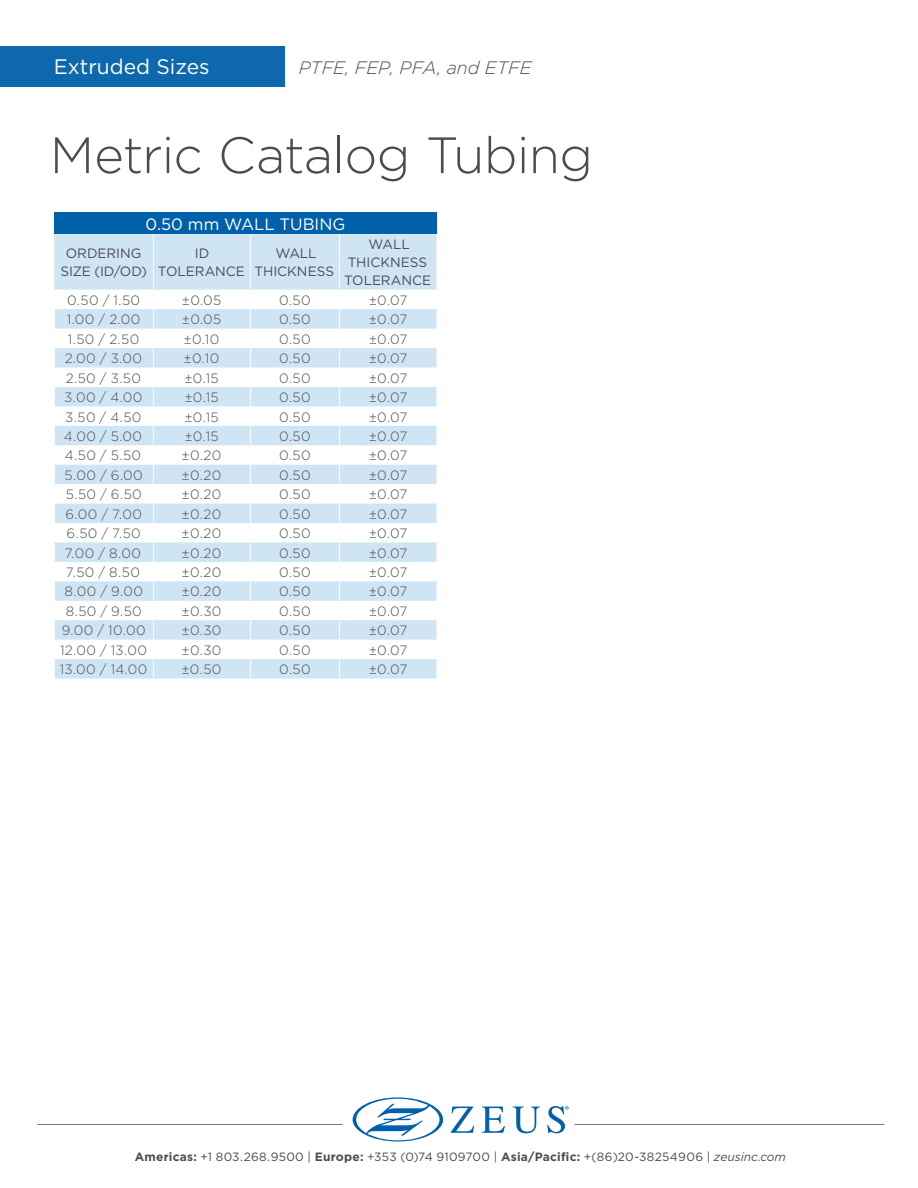
<style>
.page{position:relative;width:918px;height:1188px;background:#fff}
.page>*{position:absolute;margin:0;border:0;box-sizing:border-box;transform-origin:0 0}
.t1{font:300 51px "Gotham";letter-spacing:-.015em;color:#4b4d4d}
.Zeus-Body-Copy{font:21px "Gotham";color:#fff}
.t2{font:italic 300 18px "Gotham";letter-spacing:-.005em;color:#4b4d4d}
.t3{font:16.5px "Gotham";color:#fff}
.t4{font:300 13.5px "Gotham";letter-spacing:.02em;color:#4b4d4d}
.t5{font:13.5px/18px "Gotham";color:#4b4d4d;text-align:center}
.t6{font:12px "Gotham";letter-spacing:.025em;color:#4b4d4d}
.s1{font-weight:700;color:#4c4d4d}
.s2{font-style:italic}
</style>
<div class="page">
<div style="left:54px;top:212px;width:383px;height:22px;background:#0060a9"></div>
<svg style="left:54px;top:234px;width:383px;height:445px"></svg>
<div style="left:0;top:47px;width:284px;height:40px;background:#0d68ad"></div>
<hr style="left:575px;top:1124px;width:309px;height:1px;background:#7a7b7a">
<svg style="left:451px;top:1107px;width:23px;height:26px"></svg>
<svg style="left:482px;top:1107px;width:23px;height:26px"></svg>
<svg style="left:513px;top:1107px;width:27px;height:26px"></svg>
<svg style="left:353px;top:1097px;width:90px;height:45px"></svg>
<svg style="left:547px;top:1106px;width:22px;height:27px"></svg>
<hr style="left:38px;top:1124px;width:304px;height:1px;background:#7a7b7a">
<p class="Zeus-Body-Copy" style="left:54px;top:53px;width:157px">Extruded Sizes</p>
<p class="t2" style="left:299px;top:56px;width:234px">PTFE, FEP, PFA, and ETFE</p>
<p class="t1" style="left:50px;top:123px;width:545px">Metric Catalog Tubing</p>
<p class="t3" style="left:146px;top:214px;width:201px">0.50 mm WALL TUBING</p>
<p class="t5" style="left:61px;top:244px;width:88px">ORDERING<br>SIZE (ID/OD)</p>
<p class="t5" style="left:158px;top:244px;width:88px">ID<br>TOLERANCE</p>
<p class="t5" style="left:255px;top:244px;width:81px">WALL<br>THICKNESS</p>
<p class="t5" style="left:344px;top:235px;width:88px">WALL<br>THICKNESS<br>TOLERANCE</p>
<p class="t4" style="left:67px;top:292px;width:74px">0.50 / 1.50</p>
<p class="t4" style="left:182px;top:292px;width:41px">±0.05</p>
<p class="t4" style="left:279px;top:292px;width:33px">0.50</p>
<p class="t4" style="left:369px;top:292px;width:40px">±0.07</p>
<p class="t4" style="left:67px;top:311px;width:75px">1.00 / 2.00</p>
<p class="t4" style="left:182px;top:311px;width:41px">±0.05</p>
<p class="t4" style="left:279px;top:311px;width:33px">0.50</p>
<p class="t4" style="left:369px;top:311px;width:40px">±0.07</p>
<p class="t4" style="left:68px;top:330px;width:73px">1.50 / 2.50</p>
<p class="t4" style="left:183px;top:330px;width:37px">±0.10</p>
<p class="t4" style="left:279px;top:330px;width:33px">0.50</p>
<p class="t4" style="left:369px;top:330px;width:40px">±0.07</p>
<p class="t4" style="left:65px;top:350px;width:79px">2.00 / 3.00</p>
<p class="t4" style="left:183px;top:350px;width:37px">±0.10</p>
<p class="t4" style="left:279px;top:350px;width:33px">0.50</p>
<p class="t4" style="left:369px;top:350px;width:40px">±0.07</p>
<p class="t4" style="left:66px;top:369px;width:77px">2.50 / 3.50</p>
<p class="t4" style="left:184px;top:369px;width:36px">±0.15</p>
<p class="t4" style="left:279px;top:369px;width:33px">0.50</p>
<p class="t4" style="left:369px;top:369px;width:40px">±0.07</p>
<p class="t4" style="left:64px;top:389px;width:80px">3.00 / 4.00</p>
<p class="t4" style="left:184px;top:389px;width:36px">±0.15</p>
<p class="t4" style="left:279px;top:389px;width:33px">0.50</p>
<p class="t4" style="left:369px;top:389px;width:40px">±0.07</p>
<p class="t4" style="left:65px;top:408px;width:78px">3.50 / 4.50</p>
<p class="t4" style="left:184px;top:408px;width:36px">±0.15</p>
<p class="t4" style="left:279px;top:408px;width:33px">0.50</p>
<p class="t4" style="left:369px;top:408px;width:40px">±0.07</p>
<p class="t4" style="left:64px;top:428px;width:80px">4.00 / 5.00</p>
<p class="t4" style="left:184px;top:428px;width:36px">±0.15</p>
<p class="t4" style="left:279px;top:428px;width:33px">0.50</p>
<p class="t4" style="left:369px;top:428px;width:40px">±0.07</p>
<p class="t4" style="left:65px;top:447px;width:78px">4.50 / 5.50</p>
<p class="t4" style="left:182px;top:447px;width:41px">±0.20</p>
<p class="t4" style="left:279px;top:447px;width:33px">0.50</p>
<p class="t4" style="left:369px;top:447px;width:40px">±0.07</p>
<p class="t4" style="left:65px;top:467px;width:80px">5.00 / 6.00</p>
<p class="t4" style="left:182px;top:467px;width:41px">±0.20</p>
<p class="t4" style="left:279px;top:467px;width:33px">0.50</p>
<p class="t4" style="left:369px;top:467px;width:40px">±0.07</p>
<p class="t4" style="left:66px;top:486px;width:77px">5.50 / 6.50</p>
<p class="t4" style="left:182px;top:486px;width:41px">±0.20</p>
<p class="t4" style="left:279px;top:486px;width:33px">0.50</p>
<p class="t4" style="left:369px;top:486px;width:40px">±0.07</p>
<p class="t4" style="left:65px;top:505px;width:78px">6.00 / 7.00</p>
<p class="t4" style="left:182px;top:505px;width:41px">±0.20</p>
<p class="t4" style="left:279px;top:505px;width:33px">0.50</p>
<p class="t4" style="left:369px;top:505px;width:40px">±0.07</p>
<p class="t4" style="left:67px;top:525px;width:76px">6.50 / 7.50</p>
<p class="t4" style="left:182px;top:525px;width:41px">±0.20</p>
<p class="t4" style="left:279px;top:525px;width:33px">0.50</p>
<p class="t4" style="left:369px;top:525px;width:40px">±0.07</p>
<p class="t4" style="left:65px;top:544px;width:78px">7.00 / 8.00</p>
<p class="t4" style="left:182px;top:544px;width:41px">±0.20</p>
<p class="t4" style="left:279px;top:544px;width:33px">0.50</p>
<p class="t4" style="left:369px;top:544px;width:40px">±0.07</p>
<p class="t4" style="left:66px;top:564px;width:76px">7.50 / 8.50</p>
<p class="t4" style="left:182px;top:564px;width:41px">±0.20</p>
<p class="t4" style="left:279px;top:564px;width:33px">0.50</p>
<p class="t4" style="left:369px;top:564px;width:40px">±0.07</p>
<p class="t4" style="left:65px;top:583px;width:80px">8.00 / 9.00</p>
<p class="t4" style="left:182px;top:583px;width:41px">±0.20</p>
<p class="t4" style="left:279px;top:583px;width:33px">0.50</p>
<p class="t4" style="left:369px;top:583px;width:40px">±0.07</p>
<p class="t4" style="left:66px;top:603px;width:78px">8.50 / 9.50</p>
<p class="t4" style="left:181px;top:603px;width:41px">±0.30</p>
<p class="t4" style="left:279px;top:603px;width:33px">0.50</p>
<p class="t4" style="left:369px;top:603px;width:40px">±0.07</p>
<p class="t4" style="left:62px;top:622px;width:85px">9.00 / 10.00</p>
<p class="t4" style="left:181px;top:622px;width:41px">±0.30</p>
<p class="t4" style="left:279px;top:622px;width:33px">0.50</p>
<p class="t4" style="left:369px;top:622px;width:40px">±0.07</p>
<p class="t4" style="left:60px;top:641px;width:88px">12.00 / 13.00</p>
<p class="t4" style="left:181px;top:641px;width:41px">±0.30</p>
<p class="t4" style="left:279px;top:641px;width:33px">0.50</p>
<p class="t4" style="left:369px;top:641px;width:40px">±0.07</p>
<p class="t4" style="left:60px;top:661px;width:89px">13.00 / 14.00</p>
<p class="t4" style="left:181px;top:661px;width:41px">±0.50</p>
<p class="t4" style="left:279px;top:661px;width:33px">0.50</p>
<p class="t4" style="left:369px;top:661px;width:40px">±0.07</p>
<p class="t6" style="left:135px;top:1149px;width:653px"><span class="s1">Americas:</span> +1 803.268.9500 | <span class="s1">Europe:</span> +353 (0)74 9109700 | <span class="s1">Asia/Pacific:</span> +(86)20-38254906 | <span class="s2">zeusinc.com</span></p>
</div>
